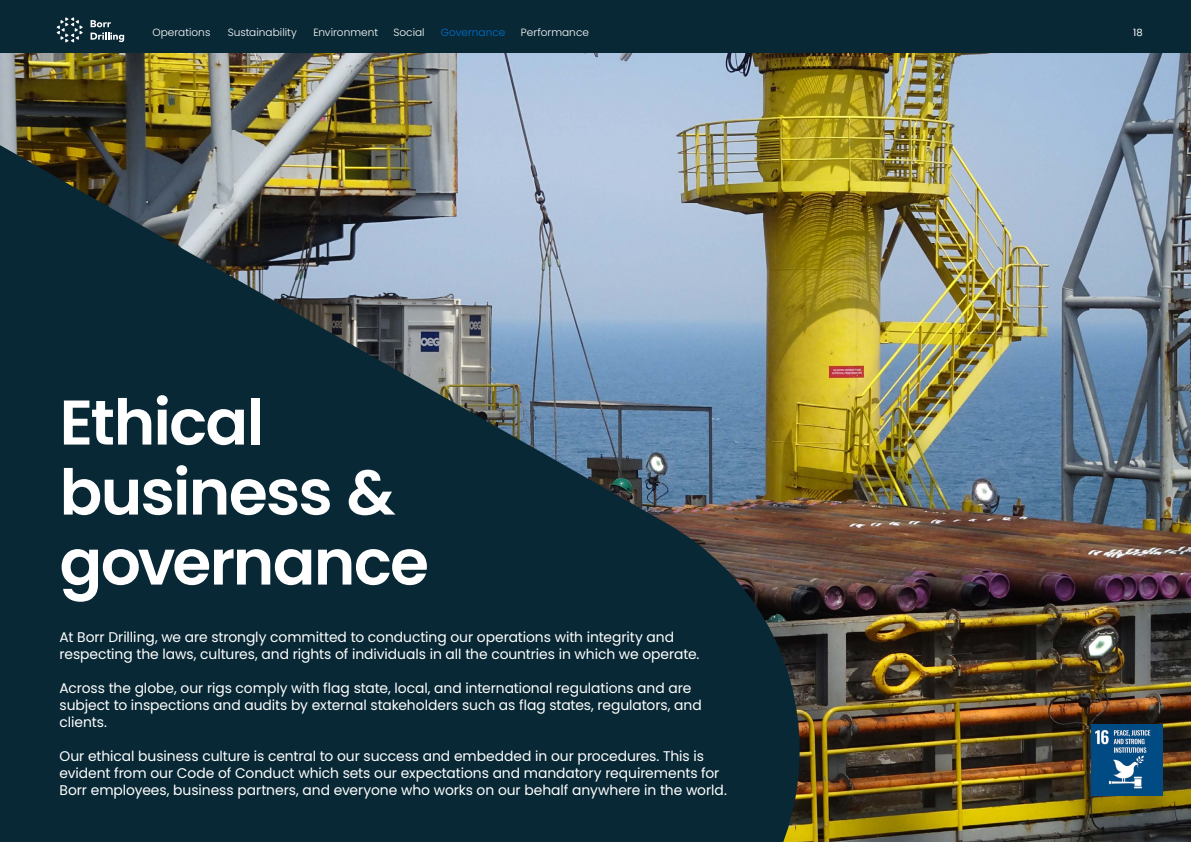
<style>
.page{position:relative;width:1191px;height:842px;background:#fff}
.page>*{position:absolute;margin:0;border:0;box-sizing:border-box;transform-origin:0 0}
.t1{font:600 63px/70px "Poppins";letter-spacing:-.03em;color:#fff}
.t2{font:14px/17px "Poppins";letter-spacing:-.005em;color:#fff}
.t3{font:300 10.5px "Poppins";letter-spacing:.005em;color:#fff}
.t4{font:300 10.5px "Poppins";letter-spacing:.005em;color:#0070ce}
.t5{font:10px "Poppins";color:#fff}
</style>
<div class="page">
<img style="left:0;top:52px;width:1191px;height:790px">
<img style="left:0;top:63px;width:799px;height:779px">
<div style="left:0;top:0;width:1191px;height:52px;background:#082835"></div>
<img style="left:1091px;top:725px;width:71px;height:70px">
<svg style="left:91px;top:20px;width:33px;height:22px"></svg>
<svg style="left:57px;top:17px;width:26px;height:25px"></svg>
<p class="t3" style="left:152px;top:26px;width:59px">Operations</p>
<p class="t3" style="left:228px;top:26px;width:71px">Sustainability</p>
<p class="t3" style="left:313px;top:26px;width:66px">Environment</p>
<p class="t3" style="left:393px;top:26px;width:33px">Social</p>
<p class="t4" style="left:441px;top:26px;width:66px">Governance</p>
<p class="t3" style="left:521px;top:26px;width:70px">Performance</p>
<p class="t5" style="left:1133px;top:27px;width:11px">18</p>
<h1 class="t1" style="left:60px;top:388px;width:371px">Ethical business &amp; governance</h1>
<p class="t2" style="left:60px;top:628px;width:641px">At Borr Drilling, we are strongly committed to conducting our operations with integrity and respecting the laws, cultures, and rights of individuals in all the countries in which we operate.</p>
<p class="t2" style="left:60px;top:679px;width:644px">Across the globe, our rigs comply with flag state, local, and international regulations and are subject to inspections and audits by external stakeholders such as flag states, regulators, and clients.</p>
<p class="t2" style="left:60px;top:747px;width:669px">Our ethical business culture is central to our success and embedded in our procedures. This is evident from our Code of Conduct which sets our expectations and mandatory requirements for<br>Borr employees, business partners, and everyone who works on our behalf anywhere in the world.</p>
</div>
